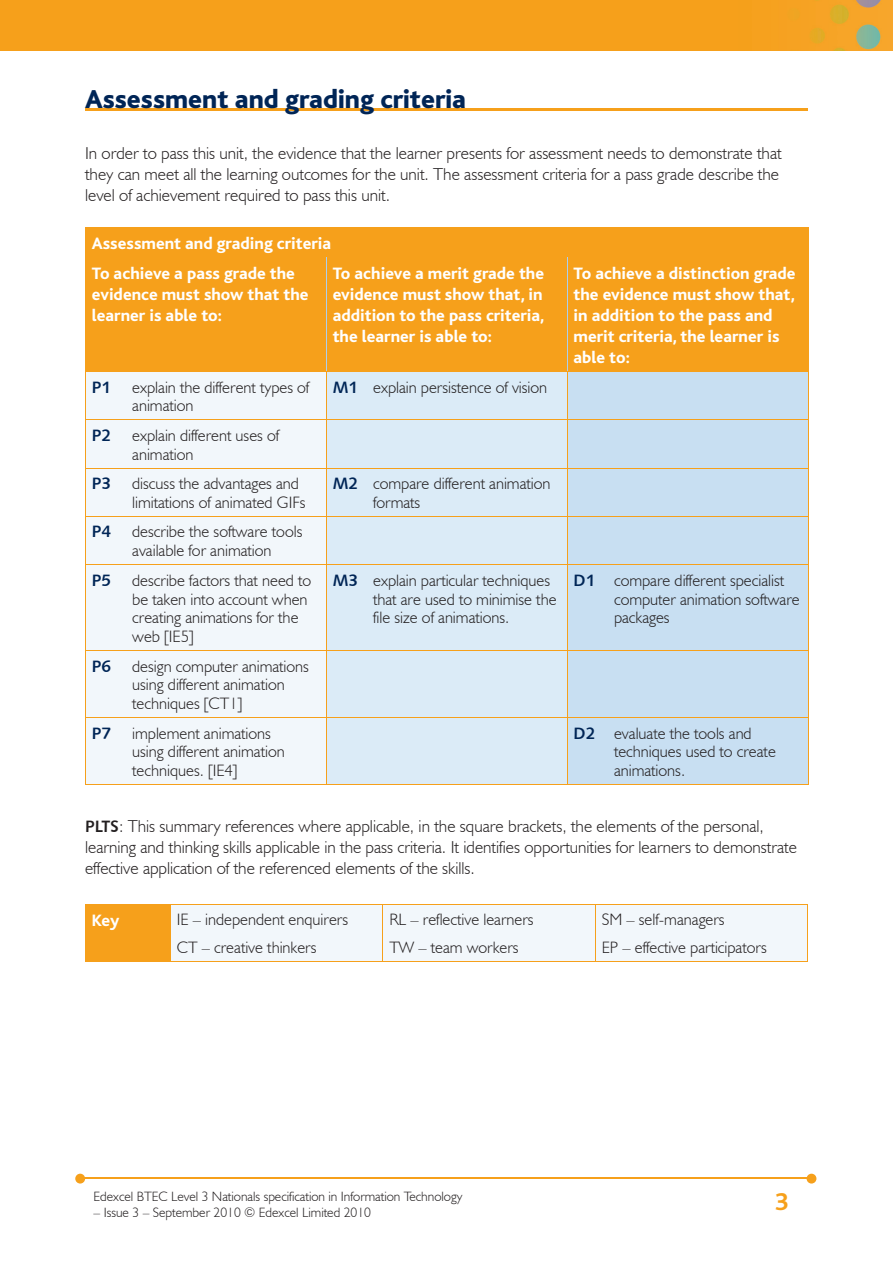
<style>
.page{position:relative;width:893px;height:1263px;background:#fff}
.page>*{position:absolute;margin:0;border:0;box-sizing:border-box;transform-origin:0 0}
.t1{font:800 27px "Bliss";color:#002556}
.t2{font:700 25.5px "Bliss";color:#f6a01b}
.t3{font:300 17.25px/21px "Humanist 521 BT";color:#231f20}
.t4{font:800 17.25px/21px "Bliss";color:#fff}
.t5{font:300 16.5px/18.8px "Humanist 521 BT";color:#231f20}
.t6{font:16.5px "Humanist 531 BT Bold A";color:#002556}
.t7{font:300 13.5px "Humanist 521 BT";color:#231f20}
.s1{font-family:"Humanist 531 BT Bold A";font-weight:400;color:#002556}
.s2{font-family:"Humanist 531 BT Bold A";font-weight:400;font-size:16.5px}
</style>
<div class="page">
<img style="left:0;top:0;width:893px;height:51px">
<hr style="left:82px;top:1178px;width:728px;height:1px;background:#f6a01b">
<svg style="left:807px;top:1174px;width:9px;height:9px"></svg>
<svg style="left:75px;top:1174px;width:10px;height:9px"></svg>
<hr style="left:85px;top:108px;width:723px;height:2px;background:#f6a01b">
<div style="left:86px;top:228px;width:722px;height:143px;background:#f6a01b"></div>
<div style="left:86px;top:372px;width:240px;height:412px;background:#f2f7fb"></div>
<div style="left:327px;top:372px;width:240px;height:412px;background:#dbebf7"></div>
<div style="left:568px;top:372px;width:240px;height:412px;background:#c8dff2"></div>
<hr style="left:85px;top:257px;width:241px;height:1px;background:#f6a01b">
<hr style="left:326px;top:257px;width:241px;height:1px;background:#f6a01b">
<hr style="left:567px;top:257px;width:241px;height:1px;background:#f6a01b">
<svg style="left:85px;top:228px;width:1px;height:29px"></svg>
<svg style="left:808px;top:228px;width:1px;height:29px"></svg>
<hr style="left:85px;top:227px;width:241px;height:1px;background:#f6a01b">
<hr style="left:326px;top:227px;width:241px;height:1px;background:#f6a01b">
<hr style="left:567px;top:227px;width:241px;height:1px;background:#f6a01b">
<hr style="left:85px;top:258px;width:1px;height:113px;background:#f6a01b">
<hr style="left:326px;top:258px;width:1px;height:113px;background:#accfed">
<hr style="left:567px;top:258px;width:1px;height:113px;background:#accfed">
<hr style="left:808px;top:258px;width:1px;height:113px;background:#f6a01b">
<hr style="left:85px;top:372px;width:1px;height:47px;background:#f6a01b">
<hr style="left:85px;top:371px;width:241px;height:1px;background:#f6a01b">
<hr style="left:326px;top:372px;width:1px;height:47px;background:#f6a01b">
<hr style="left:326px;top:371px;width:241px;height:1px;background:#f6a01b">
<hr style="left:567px;top:372px;width:1px;height:47px;background:#f6a01b">
<hr style="left:808px;top:372px;width:1px;height:47px;background:#f6a01b">
<hr style="left:567px;top:371px;width:241px;height:1px;background:#f6a01b">
<hr style="left:326px;top:420px;width:1px;height:48px;background:#f6a01b">
<hr style="left:567px;top:420px;width:1px;height:48px;background:#f6a01b">
<hr style="left:85px;top:420px;width:1px;height:48px;background:#f6a01b">
<hr style="left:808px;top:420px;width:1px;height:48px;background:#f6a01b">
<hr style="left:85px;top:419px;width:241px;height:1px;background:#f6a01b">
<hr style="left:326px;top:419px;width:241px;height:1px;background:#f6a01b">
<hr style="left:567px;top:419px;width:241px;height:1px;background:#f6a01b">
<hr style="left:326px;top:468px;width:1px;height:48px;background:#f6a01b">
<hr style="left:567px;top:468px;width:1px;height:48px;background:#f6a01b">
<hr style="left:85px;top:468px;width:1px;height:48px;background:#f6a01b">
<hr style="left:808px;top:468px;width:1px;height:48px;background:#f6a01b">
<hr style="left:85px;top:468px;width:241px;height:1px;background:#f6a01b">
<hr style="left:326px;top:468px;width:241px;height:1px;background:#f6a01b">
<hr style="left:567px;top:468px;width:241px;height:1px;background:#f6a01b">
<hr style="left:326px;top:517px;width:1px;height:47px;background:#f6a01b">
<hr style="left:567px;top:517px;width:1px;height:47px;background:#f6a01b">
<hr style="left:85px;top:517px;width:1px;height:47px;background:#f6a01b">
<hr style="left:808px;top:517px;width:1px;height:47px;background:#f6a01b">
<hr style="left:85px;top:516px;width:241px;height:1px;background:#f6a01b">
<hr style="left:326px;top:516px;width:241px;height:1px;background:#f6a01b">
<hr style="left:567px;top:516px;width:241px;height:1px;background:#f6a01b">
<hr style="left:326px;top:565px;width:1px;height:85px;background:#f6a01b">
<hr style="left:567px;top:565px;width:1px;height:85px;background:#f6a01b">
<hr style="left:85px;top:565px;width:1px;height:85px;background:#f6a01b">
<hr style="left:808px;top:565px;width:1px;height:85px;background:#f6a01b">
<hr style="left:85px;top:564px;width:241px;height:1px;background:#f6a01b">
<hr style="left:326px;top:564px;width:241px;height:1px;background:#f6a01b">
<hr style="left:567px;top:564px;width:241px;height:1px;background:#f6a01b">
<hr style="left:326px;top:651px;width:1px;height:66px;background:#f6a01b">
<hr style="left:567px;top:651px;width:1px;height:66px;background:#f6a01b">
<hr style="left:85px;top:651px;width:1px;height:66px;background:#f6a01b">
<hr style="left:808px;top:651px;width:1px;height:66px;background:#f6a01b">
<hr style="left:85px;top:650px;width:241px;height:1px;background:#f6a01b">
<hr style="left:326px;top:650px;width:241px;height:1px;background:#f6a01b">
<hr style="left:567px;top:650px;width:241px;height:1px;background:#f6a01b">
<hr style="left:326px;top:718px;width:1px;height:66px;background:#f6a01b">
<hr style="left:567px;top:718px;width:1px;height:66px;background:#f6a01b">
<hr style="left:85px;top:784px;width:241px;height:1px;background:#f6a01b">
<hr style="left:326px;top:784px;width:241px;height:1px;background:#f6a01b">
<hr style="left:567px;top:784px;width:241px;height:1px;background:#f6a01b">
<hr style="left:85px;top:718px;width:1px;height:66px;background:#f6a01b">
<hr style="left:808px;top:718px;width:1px;height:66px;background:#f6a01b">
<hr style="left:85px;top:717px;width:241px;height:1px;background:#f6a01b">
<hr style="left:326px;top:717px;width:241px;height:1px;background:#f6a01b">
<hr style="left:567px;top:717px;width:241px;height:1px;background:#f6a01b">
<div style="left:85px;top:904px;width:85px;height:57px;background:#f6a01b"></div>
<div style="left:171px;top:905px;width:636px;height:56px;background:#f2f7fb"></div>
<hr style="left:85px;top:961px;width:85px;height:1px;background:#f6a01b">
<hr style="left:170px;top:961px;width:213px;height:1px;background:#f6a01b">
<hr style="left:383px;top:961px;width:212px;height:1px;background:#f6a01b">
<hr style="left:595px;top:961px;width:213px;height:1px;background:#f6a01b">
<hr style="left:170px;top:905px;width:1px;height:56px;background:#f6a01b">
<hr style="left:383px;top:905px;width:1px;height:56px;background:#f6a01b">
<hr style="left:595px;top:905px;width:1px;height:56px;background:#f6a01b">
<hr style="left:807px;top:905px;width:1px;height:56px;background:#f6a01b">
<hr style="left:170px;top:904px;width:213px;height:1px;background:#f6a01b">
<hr style="left:383px;top:904px;width:212px;height:1px;background:#f6a01b">
<hr style="left:595px;top:904px;width:213px;height:1px;background:#f6a01b">
<h1 class="t1" style="left:85px;top:85px;width:383px">Assessment and grading criteria</h1>
<p class="t3" style="left:85px;top:142px;width:698px">In order to pass this unit, the evidence that the learner presents for assessment needs to demonstrate that they can meet all the learning outcomes for the unit. The assessment criteria for a pass grade describe the level of achievement required to pass this unit.</p>
<p class="t4" style="left:92px;top:229px;width:241px;line-height:30.2px">Assessment and grading criteria<br>To achieve a pass grade the</p>
<p class="t4" style="left:92px;top:284px;width:218px">evidence must show that the learner is able to:</p>
<p class="t4" style="left:333px;top:263px;width:213px;text-align:justify">To achieve a merit grade the evidence must show that, in addition to the pass criteria, the learner is able to:</p>
<p class="t4" style="left:574px;top:263px;width:224px">To achieve a distinction grade the evidence must show that, in addition to the pass and merit criteria, the learner is able to:</p>
<p class="t6" style="left:92px;top:377px;width:21px">P1</p>
<p class="t5" style="left:132px;top:377px;width:179px">explain the different types of animation</p>
<p class="t5" style="left:333px;top:377px;width:216px"><span class="s1">M1</span> explain persistence of vision</p>
<p class="t6" style="left:92px;top:425px;width:21px">P2</p>
<p class="t5" style="left:132px;top:426px;width:148px">explain different uses of animation</p>
<p class="t6" style="left:92px;top:473px;width:21px">P3</p>
<p class="t5" style="left:132px;top:474px;width:175px">discuss the advantages and limitations of animated GIFs</p>
<p class="t5" style="left:373px;top:474px;width:179px;text-indent:-40px"><span class="s1">M2</span> compare different animation formats</p>
<p class="t6" style="left:92px;top:522px;width:21px">P4</p>
<p class="t5" style="left:132px;top:522px;width:172px">describe the software tools available for animation</p>
<p class="t6" style="left:92px;top:570px;width:21px">P5</p>
<p class="t5" style="left:132px;top:570px;width:181px">describe factors that need to be taken into account when creating animations for the web [IE5]</p>
<p class="t5" style="left:373px;top:570px;width:185px;text-indent:-40px"><span class="s1">M3</span> explain particular techniques that are used to minimise the file size of animations.</p>
<p class="t5" style="left:614px;top:570px;width:187px;text-indent:-40px"><span class="s1">D1</span> compare different specialist computer animation software packages</p>
<p class="t6" style="left:92px;top:656px;width:21px">P6</p>
<p class="t5" style="left:132px;top:656px;width:178px">design computer animations using different animation techniques [CT1]</p>
<p class="t6" style="left:92px;top:723px;width:21px">P7</p>
<p class="t5" style="left:132px;top:723px;width:154px">implement animations using different animation techniques. [IE4]</p>
<p class="t5" style="left:614px;top:723px;width:163px;text-indent:-40px"><span class="s1">D2</span> evaluate the tools and techniques used to create animations.</p>
<p class="t3" style="left:85px;top:815px;width:713px"><span class="s2">PLTS</span>: This summary references where applicable, in the square brackets, the elements of the personal, learning and thinking skills applicable in the pass criteria. It identifies opportunities for learners to demonstrate effective application of the referenced elements of the skills.</p>
<p class="t4" style="left:92px;top:910px;width:29px">Key</p>
<p class="t5" style="left:177px;top:906px;width:173px;line-height:27.3px">IE – independent enquirers<br>CT – creative thinkers</p>
<p class="t5" style="left:389px;top:906px;width:146px;line-height:27.3px">RL – reflective learners<br>TW – team workers</p>
<p class="t5" style="left:602px;top:906px;width:166px;line-height:27.3px">SM – self-managers<br>EP – effective participators</p>
<p class="t7" style="left:94px;top:1188px;width:370px">Edexcel BTEC Level 3 Nationals specification in Information Technology</p>
<p class="t7" style="left:94px;top:1204px;width:279px">– Issue 3 – September 2010 © Edexcel Limited 2010</p>
<h2 class="t2" style="left:775px;top:1189px;width:15px">3</h2>
</div>
